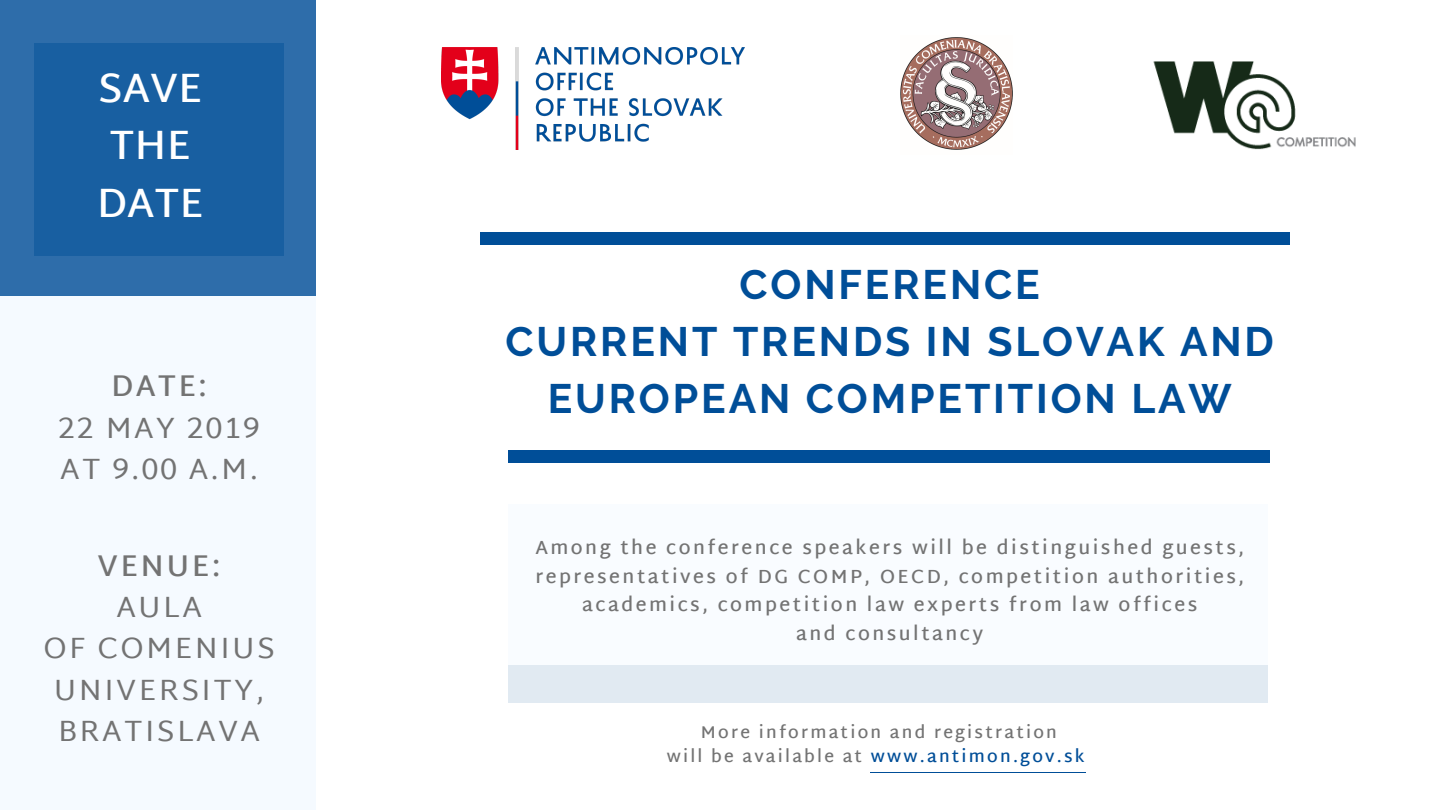
<style>
.page{position:relative;width:1440px;height:810px;background:#fff}
.page>*{position:absolute;margin:0;border:0;box-sizing:border-box;transform-origin:0 0}
.t1{font:700 41px/57.2px "Raleway";letter-spacing:.07em;color:#004e98;text-align:center}
.t2{font:600 41px/57.3px "Martel Sans";color:#fff;text-align:center}
.t3{font:30px/41.4px "Martel Sans";letter-spacing:.08em;color:#737373}
.t4{font:600 30px "Martel Sans";letter-spacing:.08em;color:#737373}
.t5{font:600 19px/28.6px "Martel Sans";letter-spacing:.13em;color:#737373;text-align:center}
.t6{font:600 17px/24.5px "Martel Sans";letter-spacing:.13em;color:#737373;text-align:center}
.s1{color:#004e98}
</style>
<div class="page">
<div style="left:509px;top:504px;width:758px;height:162px;background:#f9fcff"></div>
<div style="left:509px;top:666px;width:758px;height:36px;background:#e1eaf2"></div>
<div style="left:0;top:295px;width:316px;height:515px;background:#f5faff"></div>
<div style="left:0;top:0;width:316px;height:296px;background:linear-gradient(to right,#2165a5,#2165a5)"></div>
<div style="left:509px;top:450px;width:761px;height:13px;background:#004e98"></div>
<img style="left:900px;top:37px;width:113px;height:113px">
<hr style="left:871px;top:772px;width:215px;height:1px;background:#004e98">
<div style="left:480px;top:232px;width:810px;height:13px;background:#004e98"></div>
<img style="left:1153px;top:61px;width:203px;height:89px">
<img style="left:441px;top:47px;width:304px;height:103px">
<h1 class="t2" style="left:97px;top:59px;width:109px">SAVE<br>THE<br>DATE</h1>
<h2 class="t4" style="left:111px;top:368px;width:98px">DATE:</h2>
<h2 class="t3" style="left:59px;top:407px;width:203px">22 MAY 2019<br>AT 9.00 A.M.</h2>
<h2 class="t4" style="left:98px;top:548px;width:125px">VENUE:</h2>
<h2 class="t3" style="left:43px;top:586px;width:233px;text-align:center">AULA<br>OF COMENIUS<br>UNIVERSITY,<br>BRATISLAVA</h2>
<h1 class="t1" style="left:506px;top:256px;width:770px">CONFERENCE<br>CURRENT TRENDS IN SLOVAK AND<br>EUROPEAN COMPETITION LAW</h1>
<p class="t5" style="left:535px;top:533px;width:710px">Among the conference speakers will be distinguished guests, representatives of DG COMP, OECD, competition authorities, academics, competition law experts from law offices<br>and consultancy</p>
<p class="t6" style="left:667px;top:720px;width:420px">More information and registration<br>will be available at <span class="s1">www.antimon.gov.sk</span></p>
</div>
